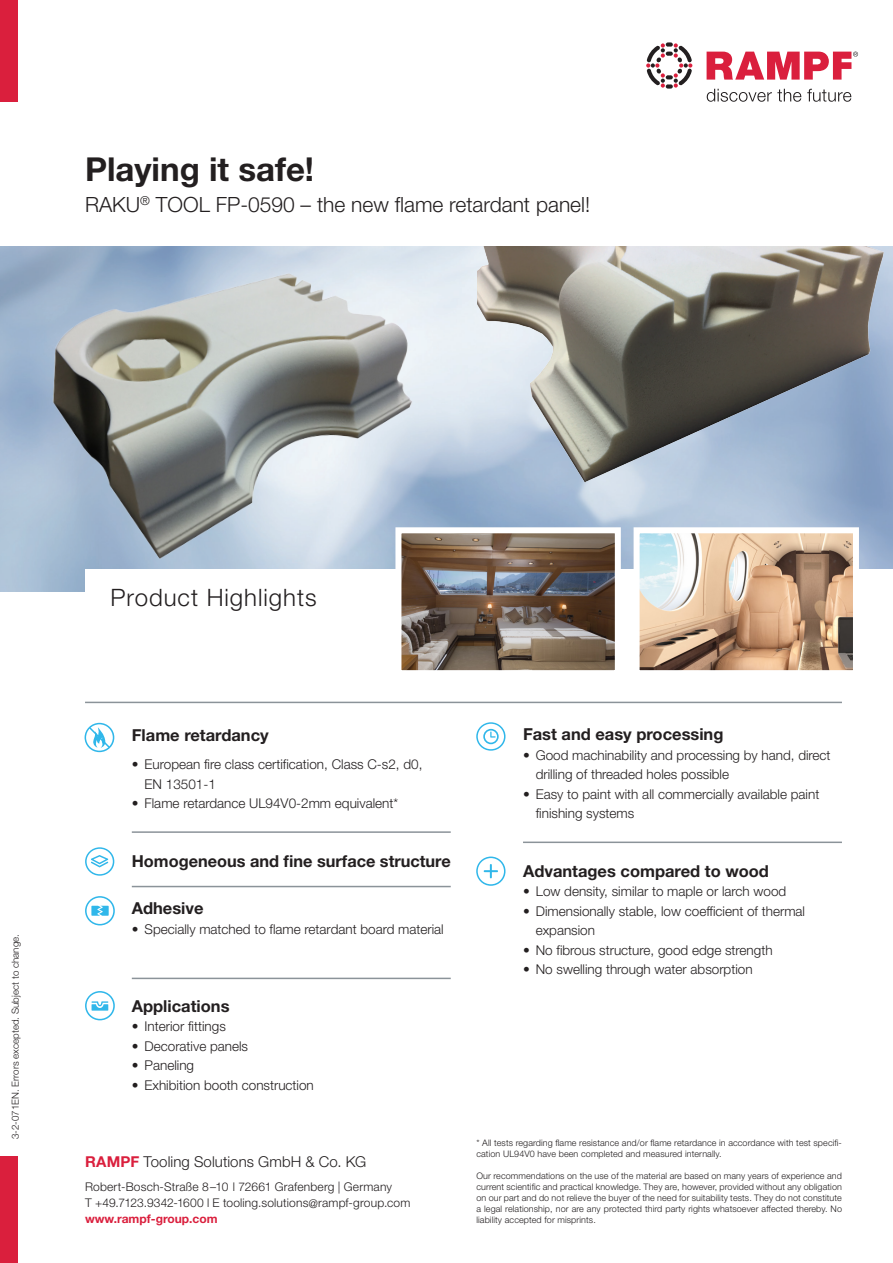
<style>
.page{position:relative;width:893px;height:1263px;background:#fff}
.page>*{position:absolute;margin:0;border:0;box-sizing:border-box;transform-origin:0 0}
.t1{font:700 33px "Helvetica Neue LT Std";color:#231f20}
.t2{font:300 24px "Helvetica Neue LT Std";letter-spacing:.04em;color:#231f20}
.t3{font:300 21px "Helvetica Neue LT Std";color:#231f20}
.t4{font:700 16.5px "Helvetica Neue LT Std";color:#231f20}
.Adresse_Firma{font:300 15px "Helvetica Neue LT Std";letter-spacing:.005em;color:#231f20}
.t5{font:300 13.5px/19.5px "Helvetica Neue LT Std";color:#231f20}
.Adressanschrift{font:300 12px "Helvetica Neue LT Std";letter-spacing:.015em;color:#231f20}
.t6{font:700 12px "Helvetica Neue LT Std";color:#da1f3d}
.t7{font:300 9.75px "Helvetica Neue LT Std";color:#231f20}
.t8{font:300 9px/10.9px "Helvetica Neue LT Std";letter-spacing:.01em;color:#231f20}
.s1{font-weight:700;color:#da1f3d}
</style>
<div class="page">
<div style="left:0;top:1157px;width:17px;height:106px;background:#da1f3d"></div>
<hr style="left:85px;top:702px;width:757px;height:1px;background:#8b9399">
<img style="left:402px;top:554px;width:212px;height:115px">
<div style="left:395px;top:527px;width:226px;height:149px;border:6px solid #fff"></div>
<img style="left:641px;top:554px;width:211px;height:115px">
<div style="left:634px;top:527px;width:225px;height:149px;border:6px solid #fff"></div>
<div style="left:0;top:0;width:17px;height:102px;background:#da1f3d"></div>
<svg style="left:707px;top:52px;width:151px;height:28px"></svg>
<svg style="left:707px;top:89px;width:94px;height:13px"></svg>
<svg style="left:807px;top:89px;width:44px;height:13px"></svg>
<svg style="left:646px;top:42px;width:46px;height:47px"></svg>
<svg style="left:85px;top:847px;width:29px;height:29px"></svg>
<svg style="left:476px;top:856px;width:30px;height:30px"></svg>
<svg style="left:476px;top:722px;width:30px;height:29px"></svg>
<svg style="left:85px;top:991px;width:30px;height:29px"></svg>
<svg style="left:85px;top:896px;width:30px;height:29px"></svg>
<hr style="left:132px;top:831px;width:319px;height:2px;background:#8b9399">
<hr style="left:132px;top:886px;width:319px;height:1px;background:#8b9399">
<hr style="left:132px;top:978px;width:319px;height:1px;background:#8b9399">
<hr style="left:523px;top:841px;width:319px;height:2px;background:#8b9399">
<img style="left:0;top:246px;width:491px;height:368px">
<img style="left:477px;top:247px;width:411px;height:307px">
<svg style="left:85px;top:723px;width:29px;height:29px"></svg>
<p class="t1" style="left:85px;top:149px;width:231px">Playing it safe!</p>
<p class="t3" style="left:85px;top:192px;width:507px">RAKU<sup>®</sup> TOOL FP-0590 – the new flame retardant panel!</p>
<p class="t7" style="left:9px;top:1139px;width:207px;rotate:-90deg">3-2-071EN. Errors excepted. Subject to change.</p>
<p class="t2" style="left:111px;top:583px;width:208px">Product Highlights</p>
<p class="t4" style="left:132px;top:725px;width:138px">Flame retardancy</p>
<p class="t5" style="left:145px;top:754px;width:279px;text-indent:-13px">• European fire class certification, Class C-s2, d0,<br>EN 13501-1</p>
<p class="t5" style="left:132px;top:793px;width:268px">• Flame retardance UL94V0-2mm equivalent*</p>
<p class="t4" style="left:132px;top:850px;width:320px">Homogeneous and fine surface structure</p>
<p class="t4" style="left:132px;top:898px;width:73px">Adhesive</p>
<p class="t5" style="left:132px;top:919px;width:313px">• Specially matched to flame retardant board material</p>
<p class="t4" style="left:132px;top:995px;width:99px">Applications</p>
<p class="t5" style="left:132px;top:1016px;width:95px">• Interior fittings</p>
<p class="t5" style="left:132px;top:1036px;width:118px">• Decorative panels</p>
<p class="t5" style="left:132px;top:1055px;width:64px">• Paneling</p>
<p class="t5" style="left:132px;top:1075px;width:184px">• Exhibition booth construction</p>
<p class="Adresse_Firma" style="left:85px;top:1153px;width:283px"><span class="s1">RAMPF</span> Tooling Solutions GmbH &amp; Co. KG</p>
<p class="Adressanschrift" style="left:85px;top:1179px;width:309px">Robert-Bosch-Straße 8–10 l 72661 Grafenberg | Germany</p>
<p class="Adressanschrift" style="left:85px;top:1195px;width:327px">T +49.7123.9342-1600 l E tooling.solutions@rampf-group.com</p>
<p class="t6" style="left:85px;top:1211px;width:134px">www.rampf-group.com</p>
<p class="t4" style="left:523px;top:724px;width:202px">Fast and easy processing</p>
<p class="t5" style="left:536px;top:745px;width:296px;text-indent:-13px">• Good machinability and processing by hand, direct drilling of threaded holes possible</p>
<p class="t5" style="left:536px;top:784px;width:285px;text-indent:-13px">• Easy to paint with all commercially available paint finishing systems</p>
<p class="t4" style="left:523px;top:860px;width:247px">Advantages compared to wood</p>
<p class="t5" style="left:523px;top:881px;width:265px">• Low density, similar to maple or larch wood</p>
<p class="t5" style="left:536px;top:901px;width:271px;text-indent:-13px">• Dimensionally stable, low coefficient of thermal expansion</p>
<p class="t5" style="left:523px;top:940px;width:251px">• No fibrous structure, good edge strength</p>
<p class="t5" style="left:523px;top:959px;width:231px">• No swelling through water absorption</p>
<p class="t8" style="left:476px;top:1137px;width:367px">* All tests regarding flame resistance and/or flame retardance in accordance with test specifi&shy;cation UL94V0 have been completed and measured internally.</p>
<p class="t8" style="left:476px;top:1170px;width:367px;text-align:justify">Our recommendations on the use of the material are based on many years of experience and current scientific and practical knowledge. They are, however, provided without any obligation on our part and do not relieve the buyer of the need for suitability tests. They do not constitute a legal relationship, nor are any protected third party rights whatsoever affected thereby. No liability accepted for misprints.</p>
</div>
